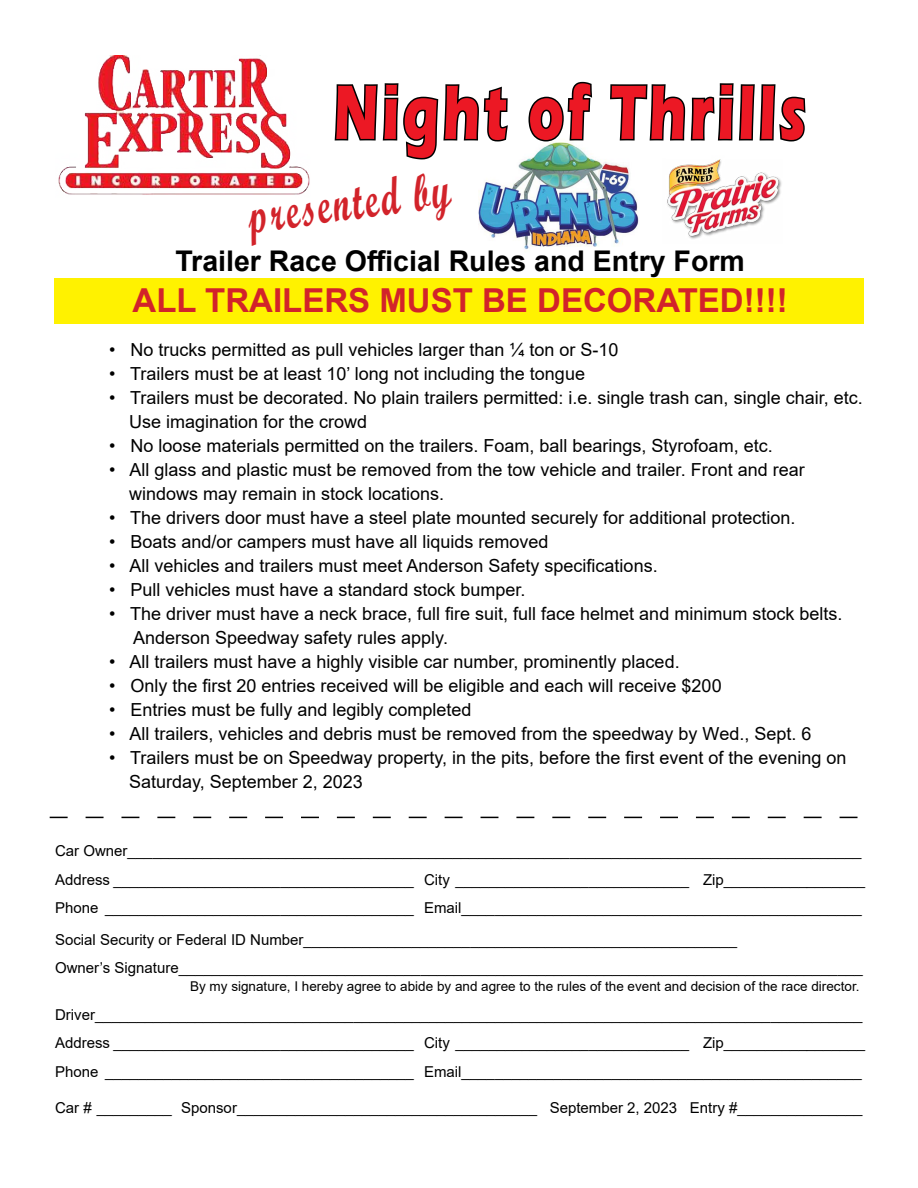
<style>
.page{position:relative;width:918px;height:1188px;background:#fff}
.page>*{position:absolute;margin:0;border:0;box-sizing:border-box;transform-origin:0 0}
.t1{font:700 79.8px "Eras ITC";letter-spacing:.07em;color:#ec1824;scale:.68 1}
.t2{font:52.8px "Script MT Bold";color:#d2232a;scale:.68 1}
.t3{font:700 33px "Arial";color:#d2232a}
.t4{font:700 28.5px "Arial";color:#000}
.t5{font:18px/24px "Arial";color:#000}
.t6{font:15px/28.5px "Arial";color:#000}
.t7{font:13.5px "Arial";color:#000}
</style>
<div class="page">
<div style="left:54px;top:279px;width:810px;height:45px;background:#fff200"></div>
<svg style="left:50px;top:817px;width:808px;height:1px"></svg>
<img style="left:510px;top:143px;width:98px;height:107px">
<img style="left:58px;top:56px;width:252px;height:139px">
<svg style="left:333px;top:83px;width:177px;height:196px"></svg>
<svg style="left:528px;top:81px;width:65px;height:62px"></svg>
<svg style="left:608px;top:83px;width:198px;height:161px"></svg>
<h1 class="t1" style="left:334px;top:67px;width:696px">Night of Thrills</h1>
<h2 class="t2" style="left:243px;top:184px;width:302px;rotate:-8deg">presented by</h2>
<h3 class="t4" style="left:175px;top:241px;width:571px">Trailer Race Official Rules and Entry Form</h3>
<h3 class="t3" style="left:133px;top:277px;width:657px">ALL TRAILERS MUST BE DECORATED!!!!</h3>
<p class="t5" style="left:109px;top:338px;width:511px">• No trucks permitted as pull vehicles larger than ¼ ton or S-10</p>
<p class="t5" style="left:109px;top:362px;width:477px">• Trailers must be at least 10’ long not including the tongue</p>
<p class="t5" style="left:129px;top:386px;width:735px;text-indent:-20px">• Trailers must be decorated. No plain trailers permitted: i.e. single trash can, single chair, etc.<br>Use imagination for the crowd</p>
<p class="t5" style="left:109px;top:434px;width:665px">• No loose materials permitted on the trailers. Foam, ball bearings, Styrofoam, etc.</p>
<p class="t5" style="left:129px;top:458px;width:677px;text-indent:-20px">• All glass and plastic must be removed from the tow vehicle and trailer. Front and rear windows may remain in stock locations.</p>
<p class="t5" style="left:109px;top:506px;width:688px">• The drivers door must have a steel plate mounted securely for additional protection.</p>
<p class="t5" style="left:109px;top:530px;width:441px">• Boats and/or campers must have all liquids removed</p>
<p class="t5" style="left:109px;top:554px;width:550px">• All vehicles and trailers must meet Anderson Safety specifications.</p>
<p class="t5" style="left:109px;top:578px;width:418px">• Pull vehicles must have a standard stock bumper.</p>
<p class="t5" style="left:133px;top:602px;width:711px;text-indent:-24px">• The driver must have a neck brace, full fire suit, full face helmet and minimum stock belts.<br>Anderson Speedway safety rules apply.</p>
<p class="t5" style="left:109px;top:650px;width:572px">• All trailers must have a highly visible car number, prominently placed.</p>
<p class="t5" style="left:109px;top:674px;width:614px">• Only the first 20 entries received will be eligible and each will receive $200</p>
<p class="t5" style="left:109px;top:698px;width:364px">• Entries must be fully and legibly completed</p>
<p class="t5" style="left:109px;top:722px;width:704px">• All trailers, vehicles and debris must be removed from the speedway by Wed., Sept. 6</p>
<p class="t5" style="left:129px;top:746px;width:719px;text-indent:-20px">• Trailers must be on Speedway property, in the pits, before the first event of the evening on<br>Saturday, September 2, 2023</p>
<p class="t6" style="left:55px;top:837px;width:812px">Car Owner________________________________________________________________________________________<br>Address ____________________________________ City ____________________________ Zip_________________<br>Phone _____________________________________ Email________________________________________________</p>
<p class="t6" style="left:55px;top:925px;width:809px">Social Security or Federal ID Number____________________________________________________<br>Owner’s Signature__________________________________________________________________________________</p>
<p class="t7" style="left:190px;top:977px;width:671px">By my signature, I hereby agree to abide by and agree to the rules of the event and decision of the race director.</p>
<p class="t6" style="left:55px;top:1000px;width:812px">Driver____________________________________________________________________________________________<br>Address ____________________________________ City ____________________________ Zip_________________<br>Phone _____________________________________ Email________________________________________________</p>
<p class="t6" style="left:55px;top:1093px;width:809px">Car # _________ Sponsor____________________________________ September 2, 2023 Entry #_______________</p>
</div>
